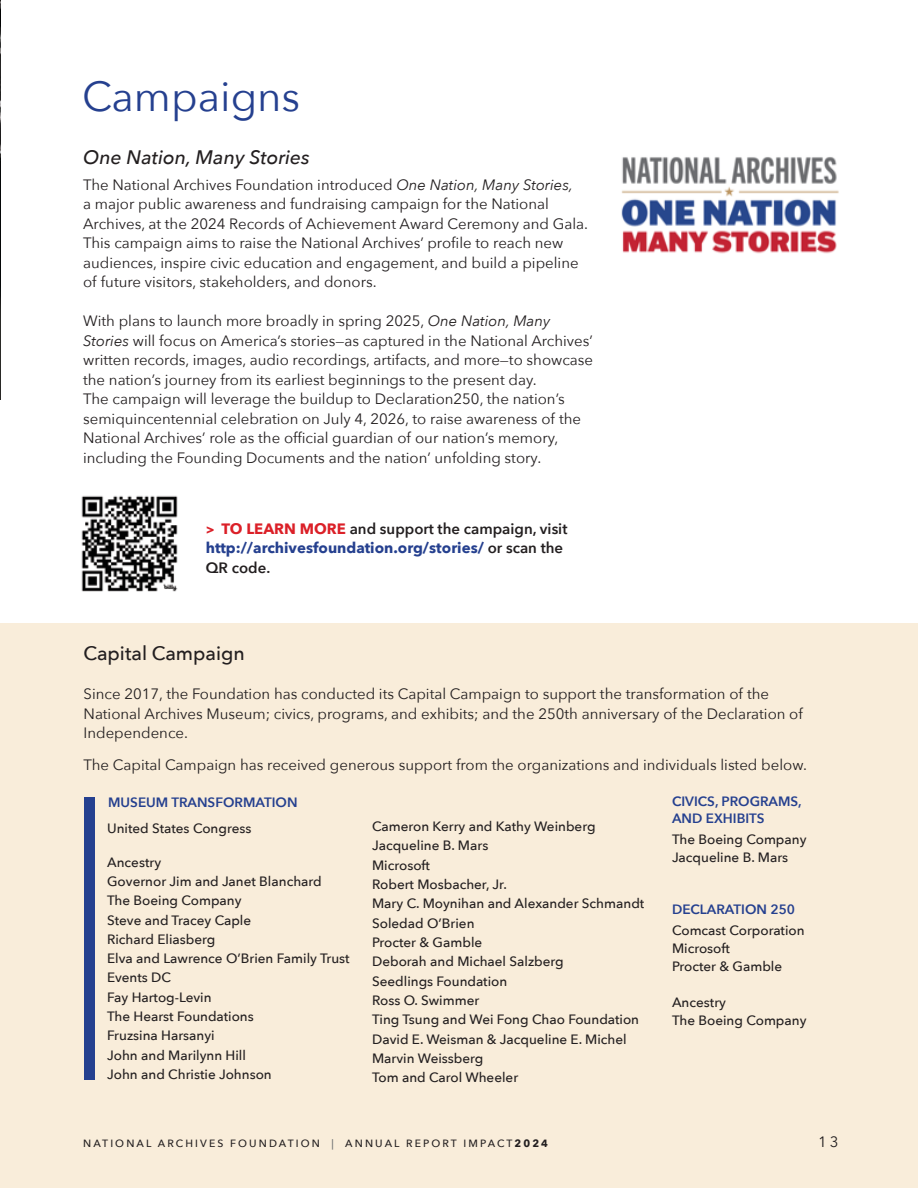
<style>
.page{position:relative;width:918px;height:1188px;background:#fff}
.page>*{position:absolute;margin:0;border:0;box-sizing:border-box;transform-origin:0 0}
.t1{font:42px "Avenir Next";color:#25408f}
.t2{font:italic 500 19.5px "Avenir Next";color:#231f20}
.t3{font:500 19.5px "Avenir Next";color:#231f20}
.t4{font:15px/19.5px "Avenir Next";color:#231f20}
.t5{font:600 15px/19.5px "Avenir Next";color:#231f20}
.t6{font:500 13.5px/19.4px "Avenir Next";color:#231f20}
.t7{font:600 13.5px/16.5px "Avenir Next";color:#25408f}
.t8{font:500 10.5px "Avenir Next";letter-spacing:.2em;color:#231f20}
.s1{font-style:italic}
.s2{font-weight:700;font-size:13.5px;color:#db2028}
.s3{font-weight:700;color:#db2028}
.s4{font-weight:700;color:#25408f}
.s5{color:#6d6f71}
.s6{font-weight:700}
</style>
<div class="page">
<div style="left:0;top:624px;width:918px;height:564px;background:#f9edda"></div>
<img style="left:0;top:0;width:1px;height:399px">
<img style="left:621px;top:157px;width:218px;height:97px">
<div style="left:84px;top:797px;width:11px;height:283px;background:#25408f"></div>
<img style="left:81px;top:495px;width:97px;height:97px">
<h1 class="t1" style="left:82px;top:61px;width:220px">Campaigns</h1>
<h2 class="t2" style="left:83px;top:140px;width:228px">One Nation, Many Stories</h2>
<p class="t4" style="left:83px;top:174px;width:507px">The National Archives Foundation introduced <span class="s1">One Nation, Many Stories,<br></span>a major public awareness and fundraising campaign for the National Archives, at the 2024 Records of Achievement Award Ceremony and Gala.<br>This campaign aims to raise the National Archives’ profile to reach new audiences, inspire civic education and engagement, and build a pipeline of future visitors, stakeholders, and donors.</p>
<p class="t4" style="left:83px;top:311px;width:511px">With plans to launch more broadly in spring 2025, <span class="s1">One Nation, Many Stories</span> will focus on America’s stories—as captured in the National Archives’ written records, images, audio recordings, artifacts, and more—to showcase the nation’s journey from its earliest beginnings to the present day.<br>The campaign will leverage the buildup to Declaration250, the nation’s semiquincentennial celebration on July 4, 2026, to raise awareness of the National Archives’ role as the official guardian of our nation’s memory, including the Founding Documents and the nation’ unfolding story.</p>
<p class="t5" style="left:206px;top:519px;width:363px"><span class="s2">&gt;</span> <span class="s3">TO LEARN MORE</span> and support the campaign, visit <span class="s4">http://archivesfoundation.org/stories/</span> or scan the<br>QR code.</p>
<h2 class="t3" style="left:84px;top:637px;width:163px">Capital Campaign</h2>
<p class="t4" style="left:84px;top:684px;width:721px">Since 2017, the Foundation has conducted its Capital Campaign to support the transformation of the<br>National Archives Museum; civics, programs, and exhibits; and the 250th anniversary of the Declaration of<br>Independence.</p>
<p class="t4" style="left:84px;top:754px;width:725px">The Capital Campaign has received generous support from the organizations and individuals listed below.</p>
<p class="t7" style="left:108px;top:794px;width:191px">MUSEUM TRANSFORMATION</p>
<p class="t6" style="left:107px;top:819px;width:146px">United States Congress</p>
<p class="t6" style="left:107px;top:852px;width:244px">Ancestry<br>Governor Jim and Janet Blanchard<br>The Boeing Company<br>Steve and Tracey Caple<br>Richard Eliasberg<br>Elva and Lawrence O’Brien Family Trust<br>Events DC<br>Fay Hartog-Levin<br>The Hearst Foundations<br>Fruzsina Harsanyi<br>John and Marilynn Hill<br>John and Christie Johnson</p>
<p class="t6" style="left:372px;top:816px;width:274px">Cameron Kerry and Kathy Weinberg<br>Jacqueline B. Mars<br>Microsoft<br>Robert Mosbacher, Jr.<br>Mary C. Moynihan and Alexander Schmandt<br>Soledad O’Brien<br>Procter &amp; Gamble<br>Deborah and Michael Salzberg<br>Seedlings Foundation<br>Ross O. Swimmer<br>Ting Tsung and Wei Fong Chao Foundation<br>David E. Weisman &amp; Jacqueline E. Michel<br>Marvin Weissberg<br>Tom and Carol Wheeler</p>
<p class="t7" style="left:672px;top:793px;width:131px">CIVICS, PROGRAMS,<br>AND EXHIBITS</p>
<p class="t6" style="left:672px;top:830px;width:136px;line-height:18px">The Boeing Company<br>Jacqueline B. Mars</p>
<p class="t7" style="left:672px;top:901px;width:125px">DECLARATION 250</p>
<p class="t6" style="left:672px;top:921px;width:134px;line-height:18px">Comcast Corporation<br>Microsoft<br>Procter &amp; Gamble</p>
<p class="t6" style="left:672px;top:993px;width:136px;line-height:18px">Ancestry<br>The Boeing Company</p>
<p class="t8" style="left:83px;top:1135px;width:466px">NATIONAL ARCHIVES FOUNDATION <span class="s5">|</span> ANNUAL REPORT IMPACT<span class="s6">2024</span></p>
<p class="t4" style="left:818px;top:1131px;width:22px">13</p>
</div>
